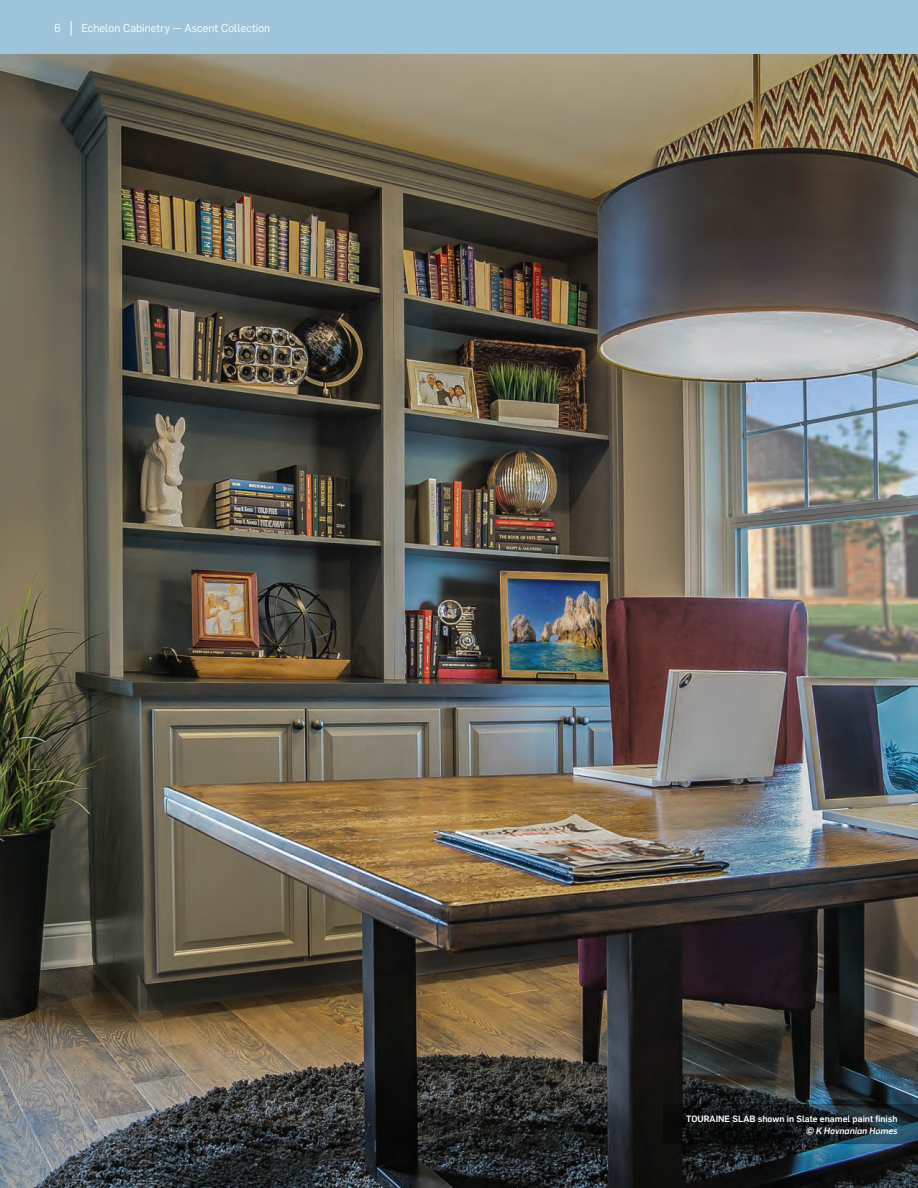
<style>
.page{position:relative;width:918px;height:1188px;background:#fff}
.page>*{position:absolute;margin:0;border:0;box-sizing:border-box;transform-origin:0 0}
.t1{font:11.25px "Flama";color:#fff}
.t2{font:500 9px "Flama";color:#fff}
.t3{font:italic 500 9px "Flama";color:#fff}
</style>
<div class="page">
<img style="left:0;top:54px;width:918px;height:1134px">
<svg style="left:664px;top:1104px;width:254px;height:40px;background:#151e23"></svg>
<div style="left:0;top:0;width:918px;height:54px;background:#9ec4da"></div>
<svg style="left:71px;top:21px;width:1px;height:15px"></svg>
<p class="t1" style="left:55px;top:21px;width:8px">6</p>
<p class="t1" style="left:82px;top:21px;width:190px">Echelon Cabinetry — Ascent Collection</p>
<p class="t2" style="left:686px;top:1112px;width:213px">TOURAINE SLAB shown in Slate enamel paint finish</p>
<p class="t3" style="left:806px;top:1124px;width:94px">© K Hovnanian Homes</p>
</div>
